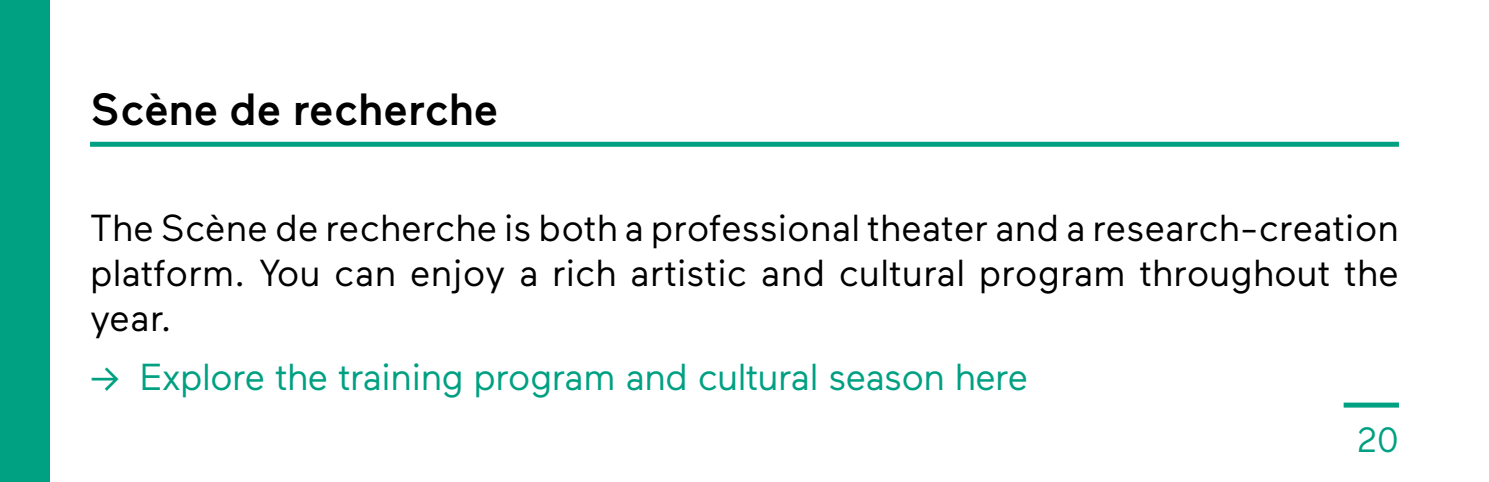
<style>
.page{position:relative;width:1489px;height:482px;background:#fff}
.page>*{position:absolute;margin:0;border:0;box-sizing:border-box;transform-origin:0 0}
.t1{font:500 45px "Maax";color:#000}
.t2{font:37.5px/45px "Maax";color:#000;text-align:justify}
.t3{font:37.5px "Maax";letter-spacing:-.02em;color:#00a082}
.t4{font:35px "Maax";color:#00a082}
</style>
<div class="page">
<div style="left:0;top:0;width:50px;height:482px;background:#00a082"></div>
<div style="left:90px;top:142px;width:1308px;height:5px;background:#00a082"></div>
<div style="left:1343px;top:403px;width:55px;height:5px;background:#00a082"></div>
<p class="t1" style="left:90px;top:85px;width:410px">Scène de recherche</p>
<p class="t2" style="left:90px;top:206px;width:1310px">The Scène de recherche is both a professional theater and a research-creation platform. You can enjoy a rich artistic and cultural program throughout the year.</p>
<p class="t3" style="left:90px;top:357px;width:939px">Ǖ Explore the training program and cultural season here</p>
<p class="t4" style="left:1356px;top:421px;width:43px">20</p>
</div>
